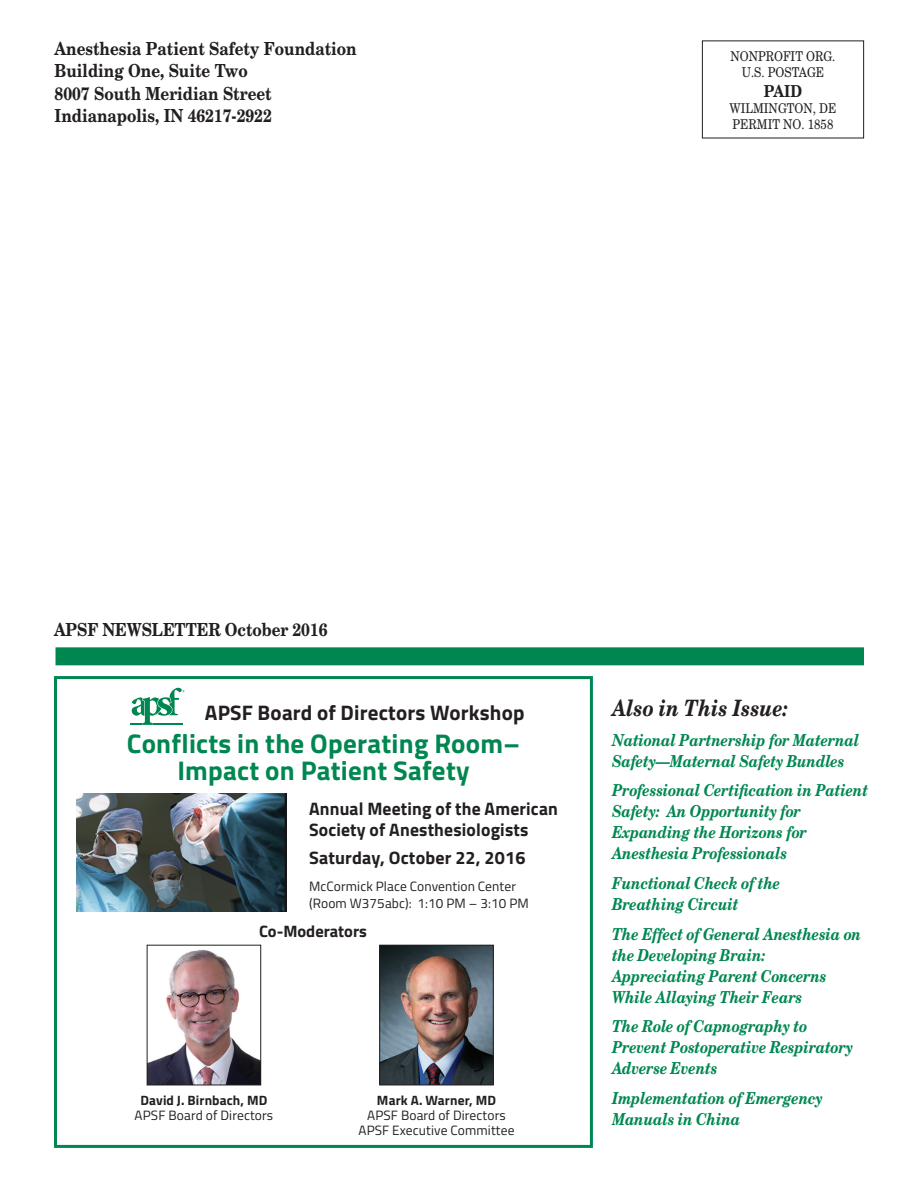
<style>
.page{position:relative;width:918px;height:1188px;background:#fff}
.page>*{position:absolute;margin:0;border:0;box-sizing:border-box;transform-origin:0 0}
.t1{font:700 27px/27px "Titillium";letter-spacing:.01em;color:#008751;text-align:center}
.t2{font:italic 700 22.5px "New Century Schlbk";color:#231f20;scale:.85 1}
.t3{font:700 21px "Titillium";letter-spacing:.01em;color:#231f20}
.t4{font:700 18px/22.5px "New Century Schlbk";color:#231f20;scale:.85 1}
.t5{font:700 18px/21px "Titillium";letter-spacing:.01em;color:#231f20}
.t6{font:italic 700 16.5px/21px "New Century Schlbk";letter-spacing:-.01em;color:#008751;scale:.85 1}
.t7{font:700 16.5px "Titillium";color:#231f20}
.t8{font:700 16.5px "New Century Schlbk";color:#231f20;scale:.85 1}
.t9{font:13.5px/16.5px "Titillium";letter-spacing:.01em;color:#231f20}
.t10{font:13.5px/16.2px "New Century Schlbk";color:#231f20;text-align:center;scale:.85 1}
.t11{font:700 13.5px "Titillium";letter-spacing:.01em;color:#231f20}
</style>
<div class="page">
<div style="left:702px;top:40px;width:162px;height:98px;border:1px solid #231f20"></div>
<div style="left:56px;top:647px;width:808px;height:18px;background:#008751"></div>
<img style="left:77px;top:793px;width:210px;height:118px">
<div style="left:54px;top:676px;width:539px;height:472px;border:3px solid #008751"></div>
<svg style="left:131px;top:688px;width:53px;height:37px"></svg>
<img style="left:149px;top:950px;width:110px;height:133px">
<div style="left:147px;top:945px;width:114px;height:140px;border:1px solid #231f20"></div>
<img style="left:381px;top:947px;width:111px;height:136px">
<div style="left:379px;top:945px;width:115px;height:140px;border:1px solid #231f20"></div>
<p class="t4" style="left:55px;top:36px;width:357px">Anesthesia Patient Safety Foundation<br>Building One, Suite Two<br>8007 South Meridian Street<br>Indianapolis, IN 46217-2922</p>
<p class="t10" style="left:731px;top:47px;width:125px">NONPROFIT ORG.<br>U.S. POSTAGE</p>
<p class="t8" style="left:764px;top:80px;width:46px">PAID</p>
<p class="t10" style="left:730px;top:99px;width:127px;text-align:left">WILMINGTON, DE<br>PERMIT NO. 1858</p>
<p class="t4" style="left:54px;top:617px;width:323px">APSF NEWSLETTER October 2016</p>
<p class="t3" style="left:205px;top:696px;width:321px">APSF Board of Directors Workshop</p>
<h1 class="t1" style="left:127px;top:729px;width:394px">Conflicts in the Operating Room–<br>Impact on Patient Safety</h1>
<p class="t5" style="left:309px;top:798px;width:250px">Annual Meeting of the American<br>Society of Anesthesiologists</p>
<p class="t5" style="left:309px;top:846px;width:218px">Saturday, October 22, 2016</p>
<p class="t9" style="left:309px;top:877px;width:221px">McCormick Place Convention Center (Room W375abc): 1:10 PM – 3:10 PM</p>
<p class="t7" style="left:259px;top:919px;width:109px">Co-Moderators</p>
<p class="t11" style="left:140px;top:1090px;width:128px">David J. Birnbach, MD</p>
<p class="t9" style="left:135px;top:1106px;width:140px">APSF Board of Directors</p>
<p class="t11" style="left:377px;top:1090px;width:121px">Mark A. Warner, MD</p>
<p class="t9" style="left:358px;top:1107px;width:158px;line-height:15px;text-align:center">APSF Board of Directors<br>APSF Executive Committee</p>
<h2 class="t2" style="left:612px;top:694px;width:209px">Also in This Issue:</h2>
<p class="t6" style="left:612px;top:729px;width:292px">National Partnership for Maternal<br>Safety—Maternal Safety Bundles</p>
<p class="t6" style="left:612px;top:779px;width:303px">Professional Certification in Patient<br>Safety: An Opportunity for<br>Expanding the Horizons for<br>Anesthesia Professionals</p>
<p class="t6" style="left:612px;top:872px;width:199px">Functional Check of the<br>Breathing Circuit</p>
<p class="t6" style="left:612px;top:923px;width:295px">The Effect of General Anesthesia on the Developing Brain:<br>Appreciating Parent Concerns<br>While Allaying Their Fears</p>
<p class="t6" style="left:612px;top:1015px;width:285px">The Role of Capnography to<br>Prevent Postoperative Respiratory<br>Adverse Events</p>
<p class="t6" style="left:612px;top:1087px;width:250px">Implementation of Emergency<br>Manuals in China</p>
</div>
